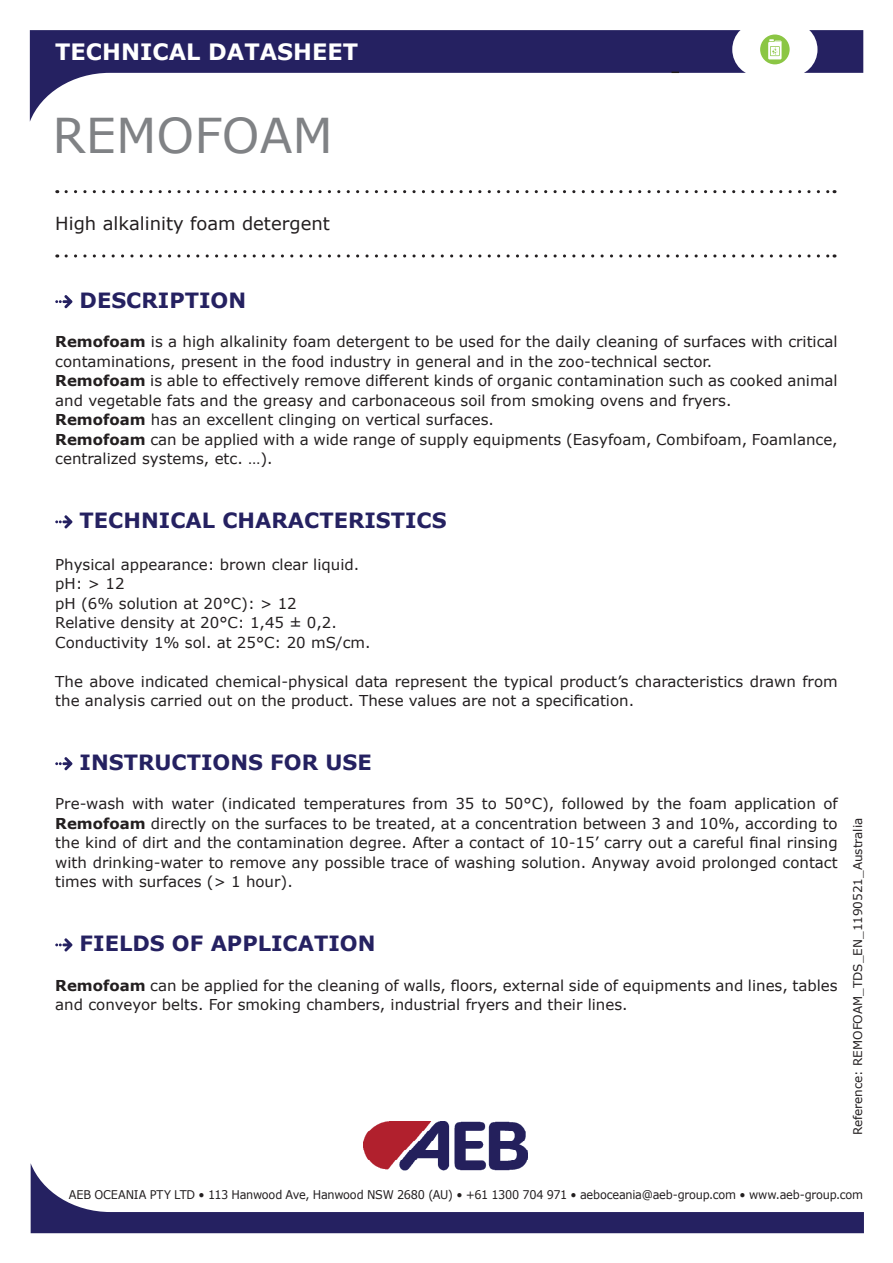
<style>
.page{position:relative;width:893px;height:1263px;background:#fff}
.page>*{position:absolute;margin:0;border:0;box-sizing:border-box;transform-origin:0 0}
.t1{font:48px "Verdana";color:#808285}
.t2{font:700 22.5px "Verdana";color:#fff}
.t3{font:700 21px "Verdana";color:#252161}
.t4{font:18px "Verdana";color:#231f20}
.t5{font:15px/19.5px "Verdana";color:#231f20}
.t6{font:12px "Verdana";letter-spacing:-.01em;color:#231f20;scale:.94 1}
.t7{font:12px "Verdana";letter-spacing:-.01em;color:#231f20}
.s1{font-weight:700}
</style>
<div class="page">
<svg style="left:66px;top:190px;width:769px;height:3px"></svg>
<svg style="left:66px;top:254px;width:769px;height:4px"></svg>
<svg style="left:30px;top:30px;width:833px;height:91px"></svg>
<div style="left:732px;top:22px;width:85px;height:55px;background:#fff;border-radius:27px"></div>
<div style="left:760px;top:35px;width:30px;height:29px;background:#8bc644;border-radius:50%"></div>
<svg style="left:768px;top:39px;width:14px;height:20px"></svg>
<img style="left:363px;top:1121px;width:165px;height:42px">
<svg style="left:31px;top:1163px;width:833px;height:70px"></svg>
<svg style="left:55px;top:295px;width:17px;height:13px"></svg>
<svg style="left:55px;top:515px;width:17px;height:13px"></svg>
<svg style="left:55px;top:757px;width:17px;height:13px"></svg>
<svg style="left:55px;top:938px;width:17px;height:13px"></svg>
<h2 class="t2" style="left:55px;top:36px;width:304px">TECHNICAL DATASHEET</h2>
<h1 class="t1" style="left:52px;top:103px;width:282px">REMOFOAM</h1>
<p class="t4" style="left:55px;top:211px;width:276px">High alkalinity foam detergent</p>
<h3 class="t3" style="left:80px;top:286px;width:168px">DESCRIPTION</h3>
<p class="t5" style="left:55px;top:332px;width:784px"><span class="s1">Remofoam</span> is a high alkalinity foam detergent to be used for the daily cleaning of surfaces with critical contaminations, present in the food industry in general and in the zoo-technical sector.<br><span class="s1">Remofoam</span> is able to effectively remove different kinds of organic contamination such as cooked animal and vegetable fats and the greasy and carbonaceous soil from smoking ovens and fryers.<br><span class="s1">Remofoam</span> has an excellent clinging on vertical surfaces.<br><span class="s1">Remofoam</span> can be applied with a wide range of supply equipments (Easyfoam, Combifoam, Foamlance, centralized systems, etc. …).</p>
<h3 class="t3" style="left:80px;top:506px;width:369px">TECHNICAL CHARACTERISTICS</h3>
<p class="t5" style="left:55px;top:554px;width:317px">Physical appearance: brown clear liquid. pH: &gt; 12<br>pH (6% solution at 20°C): &gt; 12<br>Relative density at 20°C: 1,45 ± 0,2.<br>Conductivity 1% sol. at 25°C: 20 mS/cm.</p>
<p class="t5" style="left:55px;top:671px;width:784px">The above indicated chemical-physical data represent the typical product’s characteristics drawn from the analysis carried out on the product. These values are not a specification.</p>
<h3 class="t3" style="left:80px;top:748px;width:294px">INSTRUCTIONS FOR USE</h3>
<p class="t5" style="left:55px;top:794px;width:784px;text-align:justify">Pre-wash with water (indicated temperatures from 35 to 50°C), followed by the foam application of <span class="s1">Remofoam</span> directly on the surfaces to be treated, at a concentration between 3 and 10%, according to the kind of dirt and the contamination degree. After a contact of 10-15’ carry out a careful final rinsing with drinking-water to remove any possible trace of washing solution. Anyway avoid prolonged contact times with surfaces (&gt; 1 hour).</p>
<h3 class="t3" style="left:80px;top:929px;width:297px">FIELDS OF APPLICATION</h3>
<p class="t5" style="left:55px;top:975px;width:784px"><span class="s1">Remofoam</span> can be applied for the cleaning of walls, floors, external side of equipments and lines, tables and conveyor belts. For smoking chambers, industrial fryers and their lines.</p>
<p class="t7" style="left:850px;top:1135px;width:319px;rotate:-90deg">Reference: REMOFOAM_TDS_EN_1190521_Australia</p>
<p class="t6" style="left:69px;top:1186px;width:847px">AEB OCEANIA PTY LTD • 113 Hanwood Ave, Hanwood NSW 2680 (AU) • +61 1300 704 971 • aeboceania@aeb-group.com • www.aeb-group.com</p>
</div>
